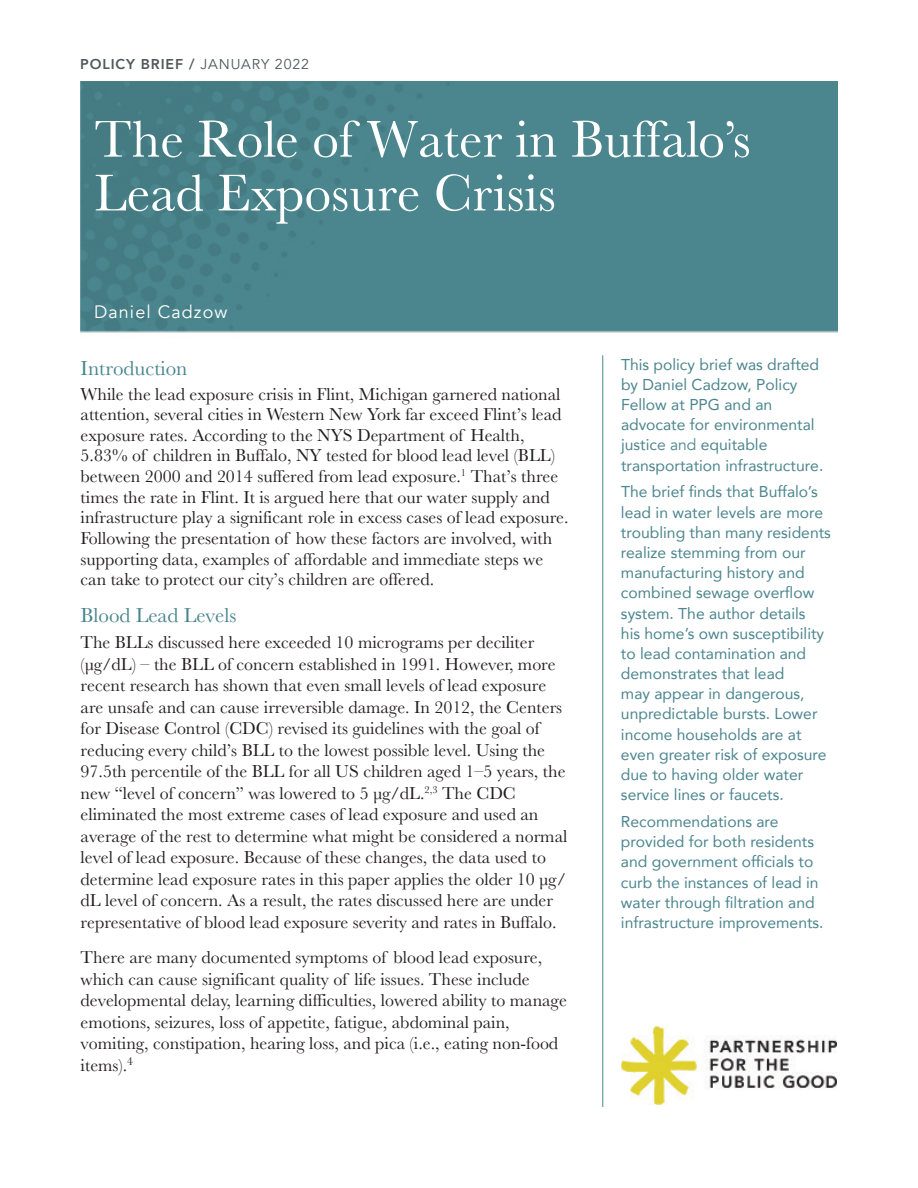
<style>
.page{position:relative;width:918px;height:1188px;background:#fff}
.page>*{position:absolute;margin:0;border:0;box-sizing:border-box;transform-origin:0 0}
.t1{font:53.85px/53.8px "Baskerville";color:#fff}
.Body_Text{font:21px "Baskerville";color:#48858e}
.Intro_Conclusion_Sub{font:21px "Baskerville";color:#48858e}
.Body_Text-2{font:18px/21.5px "Baskerville";color:#231f20}
.Body_Text-3{font:18px/20.5px "Baskerville";color:#221e1f}
.t2{font:18px "Avenir";letter-spacing:.06em;color:#fff}
.Sidebar_text{font:15.75px/20.2px "Avenir";color:#4b858e}
.t3{font:800 14.25px "Avenir";letter-spacing:.06em;color:#53575a}
.s1{font-weight:400}
.s2{font-style:inherit}
</style>
<div class="page">
<img style="left:81px;top:81px;width:756px;height:340px">
<hr style="left:602px;top:355px;width:1px;height:752px;background:#48858e">
<img style="left:622px;top:1026px;width:215px;height:79px">
<p class="t3" style="left:80px;top:53px;width:230px">POLICY BRIEF / <span class="s1">JANUARY 2022</span></p>
<p class="t1" style="left:94px;top:113px;width:658px">The Role of Water in Buffalo’s<br>Lead Exposure Crisis</p>
<p class="t2" style="left:94px;top:301px;width:135px">Daniel Cadzow</p>
<p class="Intro_Conclusion_Sub" style="left:81px;top:355px;width:108px">Introduction</p>
<p class="Body_Text-3" style="left:81px;top:384px;width:490px">While the lead exposure crisis in Flint, Michigan garnered national attention, several cities in Western New York far exceed Flint’s lead exposure rates. According to the NYS Department of Health, 5.83% of children in Buffalo, NY tested for blood lead level (BLL) between 2000 and 2014 suffered from lead exposure.<sup>1</sup> That’s three times the rate in Flint. It is argued here that our water supply and infrastructure play a significant role in excess cases of lead exposure.<br>Following the presentation of how these factors are involved, with supporting data, examples of affordable and immediate steps we can take to protect our city’s children are offered.</p>
<p class="Body_Text" style="left:81px;top:602px;width:157px">Blood Lead Levels</p>
<p class="Body_Text-2" style="left:81px;top:632px;width:488px">The BLLs discussed here exceeded 10 micrograms per deciliter (μg/dL) – the BLL of concern established in 1991. However, more recent research has shown that even small levels of lead exposure are unsafe and can cause irreversible damage. In 2012, the Centers for Disease Control (CDC) revised its guidelines with the goal of reducing every child’s BLL to the lowest possible level. Using the 97.5th percentile of the BLL for all US children aged 1–5 years, the new “level of concern” was lowered to 5 μg/dL.<sup>2,3</sup> The CDC eliminated the most extreme cases of lead exposure and used an average of the rest to determine what might be considered a normal level of lead exposure. Because of these changes, the data used to determine lead exposure rates in this paper applies the older 10 μg/ dL level of concern. As a result, the rates discussed here are under representative of blood lead exposure severity and rates in Buffalo.</p>
<p class="Body_Text-2" style="left:81px;top:947px;width:488px">There are many documented symptoms of blood lead exposure, which can cause significant quality of life issues. These include developmental delay, learning difficulties, lowered ability to manage emotions, seizures, loss of appetite, fatigue, abdominal pain, vomiting, constipation, hearing loss, and pica (i.e., eating non-food items).<sup>4</sup></p>
<p class="Sidebar_text" style="left:621px;top:354px;width:204px">This policy brief was drafted by Daniel Cadzow, Policy<br>Fellow at PPG and an advocate for environmental justic<span class="s2">e and</span> equitable transportation infrastructure.</p>
<p class="Sidebar_text" style="left:621px;top:481px;width:211px">The brief finds that Buffalo’s lead in water levels are more troubling than many residents realize stemming from our manufacturing history and combined sewage overflow system. The author details<br>his home’s own susceptibility to lead contamination and demonstrates that lead<br>may appear in dangerous, unpredictable bursts. Lower income households are at even greater risk of exposure due to having older water service lines or faucets.</p>
<p class="Sidebar_text" style="left:621px;top:811px;width:204px">Recommendations are provided for both residents and government officials to curb the instances of lead in water through filtration and infrastructure improvements.</p>
</div>
